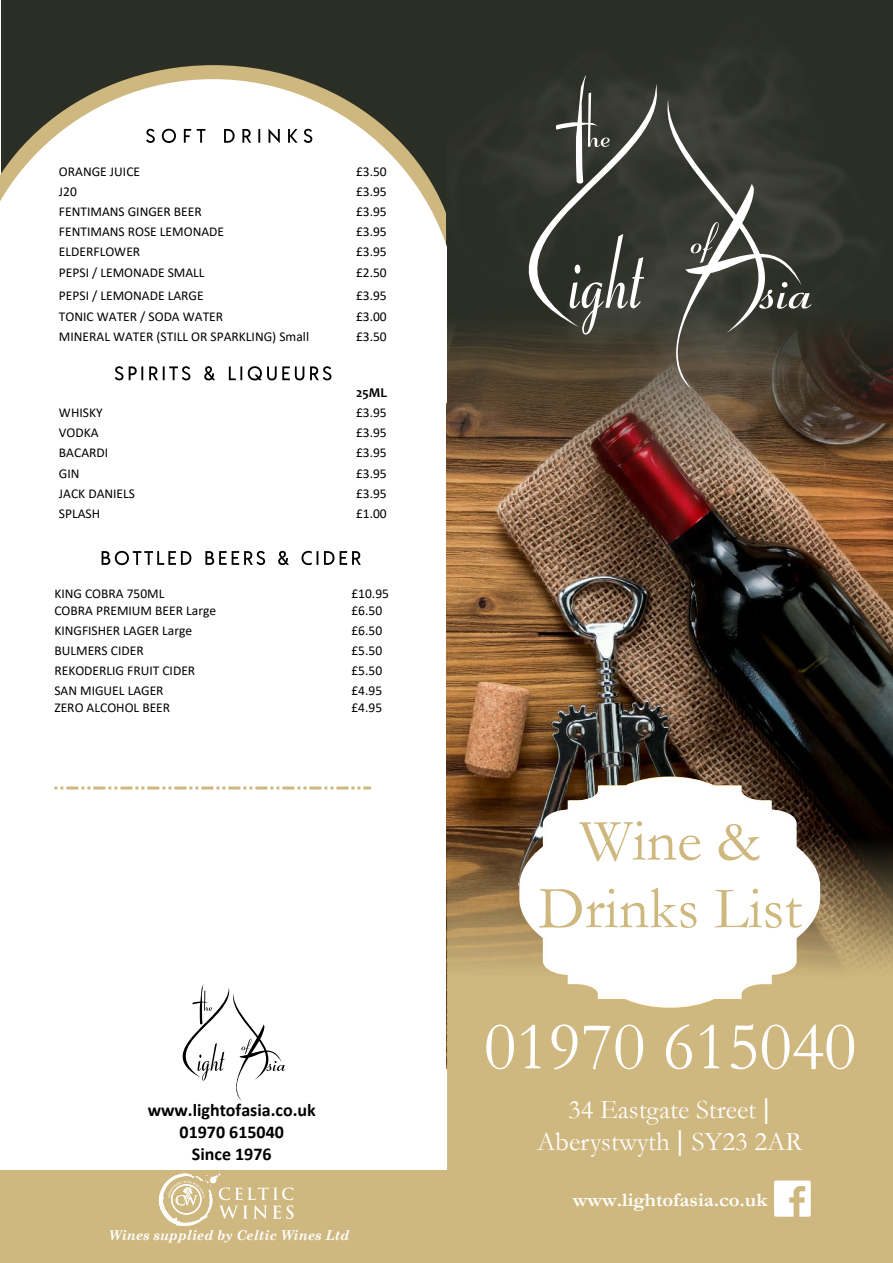
<style>
.page{position:relative;width:893px;height:1263px;background:#fff}
.page>*{position:absolute;margin:0;border:0;box-sizing:border-box;transform-origin:0 0}
.t1{font:68.85px "Garamond";color:#fff}
.t2{font:60px/67.5px "Garamond";color:#cfb87e;text-align:center}
.t3{font:27px/32.4px "Garamond";color:#fff;text-align:center}
.t4{font:700 19.65px "Garamond";color:#fff;scale:1.06 1}
.t5{font:700 18px/22px "Calibri";color:#000;text-align:center}
.t6{font:13.5px "Calibri";color:#000}
.t7{font:italic 700 13.5px "Century Schoolbook";color:#fff}
.t8{font:700 13.5px "Candara";color:#000}
.s1{font-family:"Arial"}
</style>
<div class="page">
<img style="left:447px;top:580px;width:446px;height:244px">
<div style="left:1px;top:0;width:450px;height:310px;background:#2b2e25"></div>
<svg style="left:127px;top:65px;width:320px;height:441px"></svg>
<svg style="left:182px;top:984px;width:103px;height:117px"></svg>
<div style="left:0;top:1170px;width:452px;height:93px;background:#cfb87f"></div>
<img style="left:447px;top:824px;width:446px;height:439px">
<img style="left:447px;top:0;width:446px;height:580px">
<img style="left:774px;top:1181px;width:37px;height:35px">
<svg style="left:518px;top:775px;width:304px;height:234px"></svg>
<svg style="left:0;top:79px;width:446px;height:487px"></svg>
<svg style="left:146px;top:129px;width:9px;height:14px"></svg>
<svg style="left:162px;top:129px;width:14px;height:14px"></svg>
<svg style="left:184px;top:129px;width:7px;height:14px"></svg>
<svg style="left:197px;top:129px;width:8px;height:14px"></svg>
<svg style="left:224px;top:129px;width:11px;height:14px"></svg>
<svg style="left:242px;top:129px;width:9px;height:14px"></svg>
<svg style="left:258px;top:129px;width:2px;height:14px"></svg>
<svg style="left:269px;top:129px;width:11px;height:14px"></svg>
<svg style="left:288px;top:129px;width:10px;height:14px"></svg>
<svg style="left:304px;top:129px;width:8px;height:14px"></svg>
<svg style="left:115px;top:366px;width:8px;height:14px"></svg>
<svg style="left:129px;top:366px;width:14px;height:14px"></svg>
<svg style="left:149px;top:366px;width:41px;height:14px"></svg>
<svg style="left:204px;top:366px;width:11px;height:14px"></svg>
<svg style="left:229px;top:366px;width:13px;height:14px"></svg>
<svg style="left:248px;top:366px;width:56px;height:14px"></svg>
<svg style="left:310px;top:366px;width:21px;height:14px"></svg>
<svg style="left:102px;top:551px;width:89px;height:14px"></svg>
<svg style="left:205px;top:551px;width:60px;height:14px"></svg>
<svg style="left:278px;top:551px;width:11px;height:14px"></svg>
<svg style="left:301px;top:551px;width:17px;height:14px"></svg>
<svg style="left:324px;top:551px;width:10px;height:14px"></svg>
<svg style="left:340px;top:551px;width:21px;height:14px"></svg>
<svg style="left:431px;top:76px;width:380px;height:313px;fill:#35382e"></svg>
<svg style="left:159px;top:1173px;width:134px;height:53px"></svg>
<svg style="left:54px;top:786px;width:317px;height:3px"></svg>
<p class="t6" style="left:59px;top:166px;width:83px">ORANGE JUICE</p>
<p class="t6" style="left:356px;top:166px;width:32px">£3.50</p>
<p class="t6" style="left:59px;top:186px;width:20px">J20</p>
<p class="t6" style="left:356px;top:186px;width:32px">£3.95</p>
<p class="t6" style="left:59px;top:206px;width:144px">FENTIMANS GINGER BEER</p>
<p class="t6" style="left:356px;top:206px;width:32px">£3.95</p>
<p class="t6" style="left:59px;top:226px;width:167px">FENTIMANS ROSE LEMONADE</p>
<p class="t6" style="left:356px;top:226px;width:32px">£3.95</p>
<p class="t6" style="left:59px;top:246px;width:83px">ELDERFLOWER</p>
<p class="t6" style="left:356px;top:246px;width:32px">£3.95</p>
<p class="t6" style="left:59px;top:266px;width:147px">PEPSI / LEMONADE SMALL</p>
<p class="t6" style="left:356px;top:266px;width:32px">£2.50</p>
<p class="t6" style="left:59px;top:290px;width:146px">PEPSI / LEMONADE LARGE</p>
<p class="t6" style="left:356px;top:290px;width:32px">£3.95</p>
<p class="t6" style="left:59px;top:310px;width:166px">TONIC WATER / SODA WATER</p>
<p class="t6" style="left:356px;top:310px;width:32px">£3.00</p>
<p class="t6" style="left:59px;top:330px;width:252px">MINERAL WATER (STILL OR SPARKLING) Small</p>
<p class="t6" style="left:356px;top:330px;width:32px">£3.50</p>
<p class="t8" style="left:356px;top:387px;width:33px">25ML</p>
<p class="t6" style="left:59px;top:407px;width:45px">WHISKY</p>
<p class="t6" style="left:356px;top:407px;width:32px">£3.95</p>
<p class="t6" style="left:59px;top:427px;width:41px">VODKA</p>
<p class="t6" style="left:356px;top:427px;width:32px">£3.95</p>
<p class="t6" style="left:59px;top:447px;width:51px">BACARDI</p>
<p class="t6" style="left:356px;top:447px;width:32px">£3.95</p>
<p class="t6" style="left:59px;top:467px;width:22px">GIN</p>
<p class="t6" style="left:356px;top:467px;width:32px">£3.95</p>
<p class="t6" style="left:59px;top:488px;width:78px">JACK DANIELS</p>
<p class="t6" style="left:356px;top:488px;width:32px">£3.95</p>
<p class="t6" style="left:59px;top:508px;width:43px">SPLASH</p>
<p class="t6" style="left:356px;top:508px;width:32px">£1.00</p>
<p class="t6" style="left:54px;top:588px;width:112px">KING COBRA 750ML</p>
<p class="t6" style="left:351px;top:588px;width:39px">£10.95</p>
<p class="t6" style="left:54px;top:605px;width:163px">COBRA PREMIUM BEER Large</p>
<p class="t6" style="left:351px;top:605px;width:32px">£6.50</p>
<p class="t6" style="left:54px;top:625px;width:139px">KINGFISHER LAGER Large</p>
<p class="t6" style="left:351px;top:625px;width:32px">£6.50</p>
<p class="t6" style="left:54px;top:645px;width:91px">BULMERS CIDER</p>
<p class="t6" style="left:351px;top:645px;width:32px">£5.50</p>
<p class="t6" style="left:54px;top:665px;width:142px">REKODERLIG FRUIT CIDER</p>
<p class="t6" style="left:351px;top:665px;width:32px">£5.50</p>
<p class="t6" style="left:54px;top:685px;width:111px">SAN MIGUEL LAGER</p>
<p class="t6" style="left:351px;top:685px;width:32px">£4.95</p>
<p class="t6" style="left:54px;top:702px;width:117px">ZERO ALCOHOL BEER</p>
<p class="t6" style="left:351px;top:702px;width:32px">£4.95</p>
<h3 class="t5" style="left:148px;top:1100px;width:170px">www.lightofasia.co.uk<br>01970 615040<br>Since 1976</h3>
<p class="t7" style="left:109px;top:1229px;width:242px">Wines supplied by Celtic Wines Ltd</p>
<h2 class="t2" style="left:538px;top:814px;width:265px">Wine &amp;<br>Drinks List</h2>
<h1 class="t1" style="left:484px;top:1023px;width:374px">01970 615040</h1>
<h3 class="t3" style="left:537px;top:1096px;width:267px">34 Eastgate Street <span class="s1">|<br></span>Aberystwyth <span class="s1">|</span> SY23 2AR</h3>
<h3 class="t4" style="left:573px;top:1193px;width:185px">www.lightofasia.co.uk</h3>
</div>
